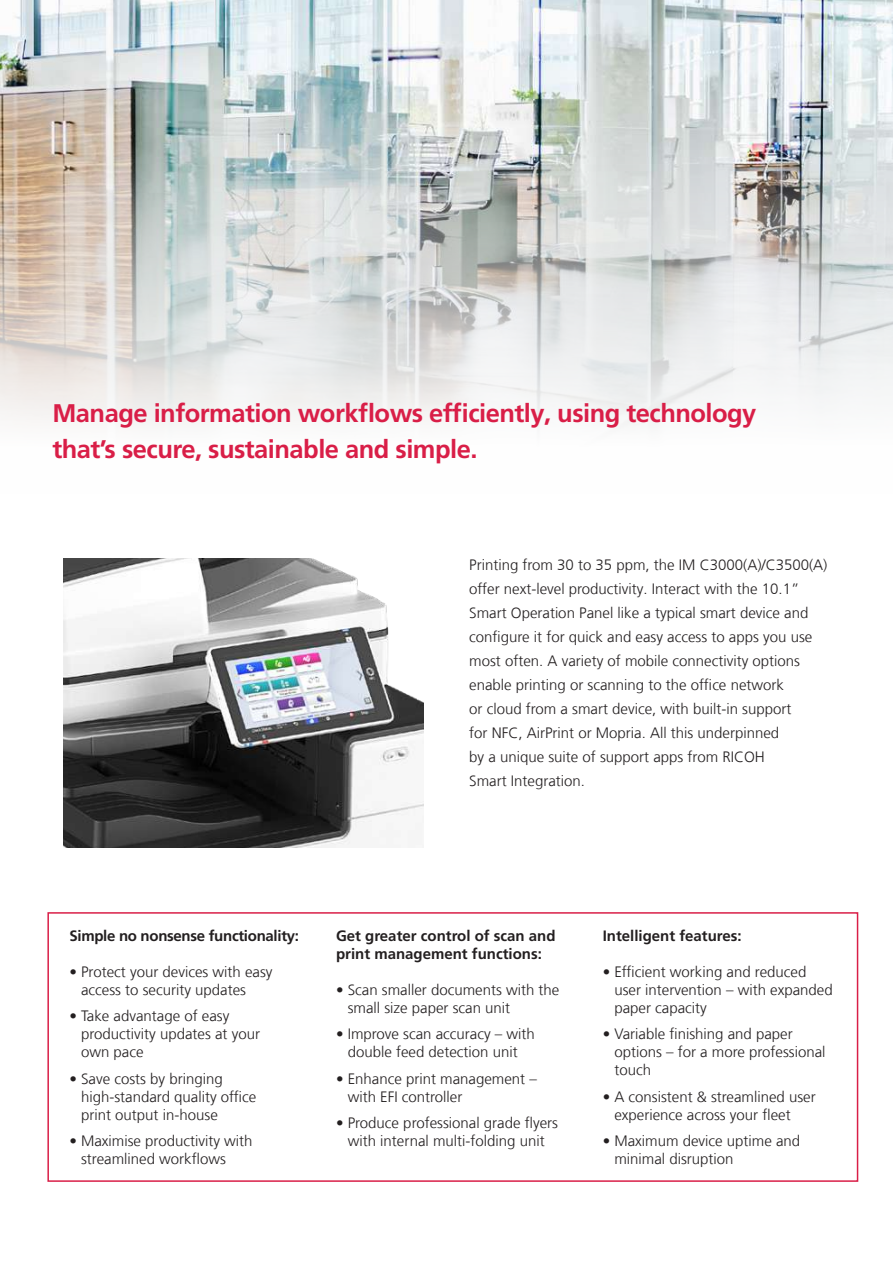
<style>
.page{position:relative;width:893px;height:1263px;background:#fff}
.page>*{position:absolute;margin:0;border:0;box-sizing:border-box;transform-origin:0 0}
.t1{font:700 25.5px/36px "Frutiger LT Com";letter-spacing:-.02em;color:#d91e47}
.t2{font:300 15px/18px "Frutiger LT Com";color:#231f20}
.t3{font:700 15px/18px "Frutiger LT Com";color:#231f20}
.t4{font:700 15px "Frutiger LT Com";letter-spacing:-.02em;color:#231f20}
</style>
<div class="page">
<img style="left:64px;top:558px;width:360px;height:289px">
<div style="left:47px;top:912px;width:811px;height:270px;border:2px solid #d91e47"></div>
<img style="left:0;top:0;width:893px;height:426px">
<h1 class="t1" style="left:52px;top:395px;width:706px">Manage information workflows efficiently, using technology that’s secure, sustainable and simple.</h1>
<p class="t2" style="left:469px;top:552px;width:360px;line-height:24px">Printing from 30 to 35 ppm, the IM C3000(A)/C3500(A) offer next-level productivity. Interact with the 10.1” Smart Operation Panel like a typical smart device and configure it for quick and easy access to apps you use most often. A variety of mobile connectivity options enable printing or scanning to the office network<br>or cloud from a smart device, with built-in support<br>for NFC, AirPrint or Mopria. All this underpinned<br>by a unique suite of support apps from RICOH<br>Smart Integration.</p>
<p class="t4" style="left:69px;top:926px;width:231px">Simple no nonsense functionality:</p>
<p class="t2" style="left:81px;top:962px;width:193px;text-indent:-12px">• Protect your devices with easy access to security updates</p>
<p class="t2" style="left:81px;top:1007px;width:180px;text-indent:-12px">• Take advantage of easy productivity updates at your own pace</p>
<p class="t2" style="left:81px;top:1069px;width:177px;text-indent:-12px">• Save costs by bringing high-standard quality office print output in-house</p>
<p class="t2" style="left:81px;top:1132px;width:173px;text-indent:-12px">• Maximise productivity with streamlined workflows</p>
<p class="t3" style="left:336px;top:926px;width:221px">Get greater control of scan and print management functions:</p>
<p class="t2" style="left:348px;top:980px;width:213px;text-indent:-12px">• Scan smaller documents with the small size paper scan unit</p>
<p class="t2" style="left:336px;top:1025px;width:200px;text-align:center">• Improve scan accuracy – with double feed detection unit</p>
<p class="t2" style="left:348px;top:1069px;width:191px;text-indent:-12px">• Enhance print management – with EFI controller</p>
<p class="t2" style="left:336px;top:1114px;width:223px;text-align:center">• Produce professional grade flyers with internal multi-folding unit</p>
<p class="t3" style="left:603px;top:926px;width:140px">Intelligent features:</p>
<p class="t2" style="left:614px;top:962px;width:220px;text-indent:-12px">• Efficient working and reduced user intervention – with expanded paper capacity</p>
<p class="t2" style="left:614px;top:1025px;width:213px;text-indent:-12px">• Variable finishing and paper options – for a more professional touch</p>
<p class="t2" style="left:614px;top:1087px;width:203px;text-indent:-12px">• A consistent &amp; streamlined user experience across your fleet</p>
<p class="t2" style="left:614px;top:1132px;width:187px;text-indent:-12px">• Maximum device uptime and minimal disruption</p>
</div>
